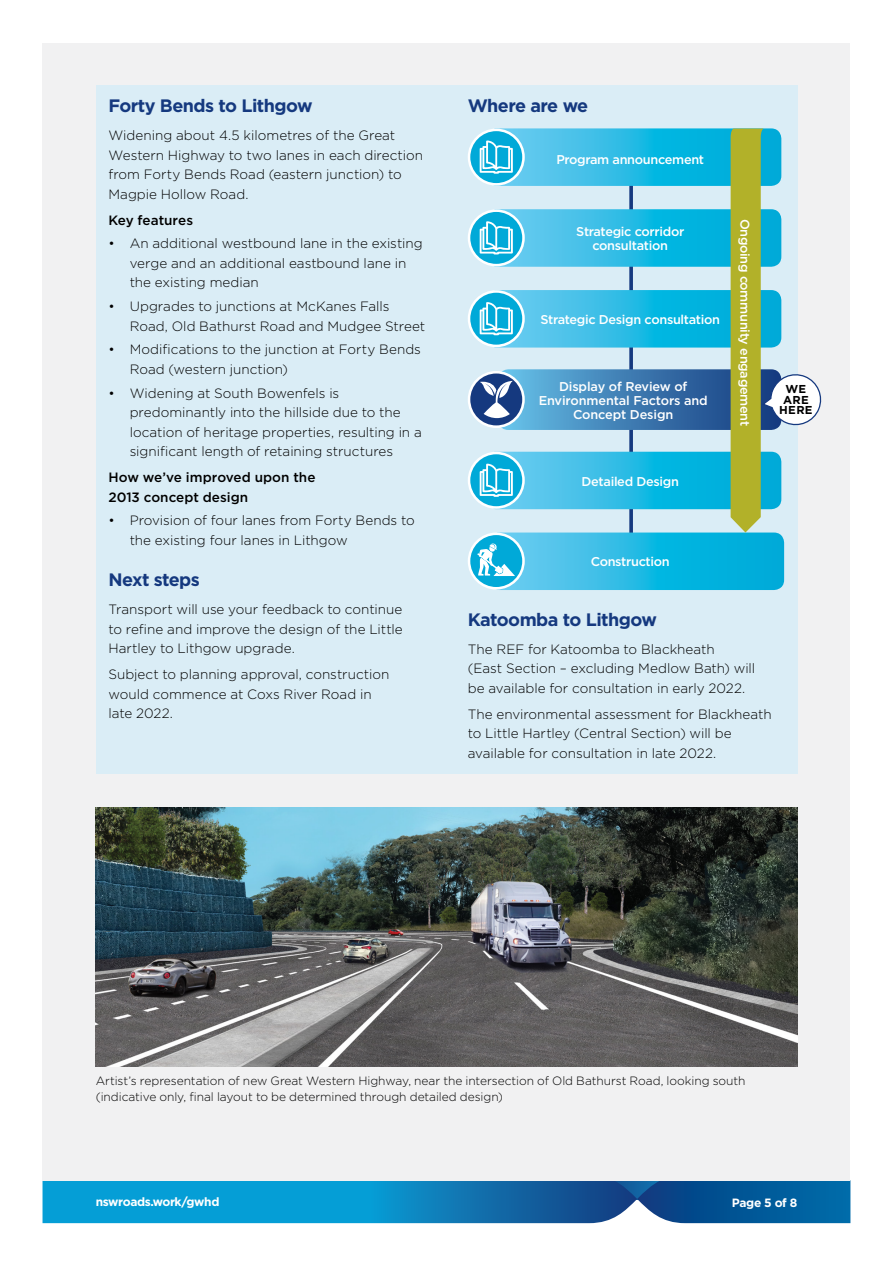
<style>
.page{position:relative;width:893px;height:1263px;background:#fff}
.page>*{position:absolute;margin:0;border:0;box-sizing:border-box;transform-origin:0 0}
._01_H2{font:700 18px "Gotham";letter-spacing:-.03em;color:#15397f}
._02_Body{font:300 13.5px/19.5px "Gotham";color:#000}
._02_BB4B{font:500 13.5px/19.5px "Gotham";color:#000}
._04_Flowchart{font:500 12.75px/14px "Gotham";letter-spacing:-.025em;color:#fff;text-align:center}
.Flowchart_Heading{font:500 12.75px "Gotham";letter-spacing:-.025em;color:#fff}
.t1{font:300 12px/15.8px "Gotham";letter-spacing:-.005em;color:#000}
.t2{font:700 12px "Gotham";letter-spacing:-.03em;color:#fff}
._04_we_are_here_text{font:700 11.55px/10.2px "Gotham";letter-spacing:.03em;color:#000;text-align:center}
</style>
<div class="page">
<svg style="left:43px;top:1181px;width:807px;height:42px;background:#0d7db8"></svg>
<div style="left:43px;top:44px;width:807px;height:1137px;background:#f1f1f2"></div>
<div style="left:96px;top:85px;width:701px;height:689px;background:#daedf6"></div>
<img style="left:96px;top:808px;width:701px;height:259px">
<svg style="left:469px;top:453px;width:54px;height:54px"></svg>
<div style="left:468px;top:452px;width:57px;height:57px;border:3px solid #fff;border-radius:50%"></div>
<svg style="left:469px;top:130px;width:54px;height:54px"></svg>
<div style="left:468px;top:129px;width:57px;height:57px;border:3px solid #fff;border-radius:50%"></div>
<svg style="left:469px;top:534px;width:54px;height:54px"></svg>
<div style="left:468px;top:532px;width:57px;height:57px;border:3px solid #fff;border-radius:50%"></div>
<svg style="left:469px;top:211px;width:54px;height:54px"></svg>
<div style="left:468px;top:209px;width:57px;height:57px;border:3px solid #fff;border-radius:50%"></div>
<svg style="left:469px;top:372px;width:54px;height:55px"></svg>
<div style="left:468px;top:371px;width:57px;height:57px;border:3px solid #fff;border-radius:50%"></div>
<svg style="left:469px;top:291px;width:54px;height:55px"></svg>
<div style="left:468px;top:290px;width:57px;height:57px;border:3px solid #fff;border-radius:50%"></div>
<svg style="left:477px;top:128px;width:345px;height:462px"></svg>
<h2 class="_01_H2" style="left:108px;top:94px;width:206px">Forty Bends to Lithgow</h2>
<p class="_02_Body" style="left:108px;top:125px;width:316px">Widening about 4.5 kilometres of the Great Western Highway to two lanes in each direction from Forty Bends Road (eastern junction) to Magpie Hollow Road.</p>
<p class="_02_BB4B" style="left:108px;top:210px;width:86px">Key features</p>
<p class="_02_Body" style="left:130px;top:233px;width:295px;text-indent:-21px">• An additional westbound lane in the existing verge and an additional eastbound lane in the existing median</p>
<p class="_02_Body" style="left:130px;top:296px;width:297px;text-indent:-21px">• Upgrades to junctions at McKanes Falls<br>Road, Old Bathurst Road and Mudgee Street</p>
<p class="_02_Body" style="left:130px;top:339px;width:293px;text-indent:-21px">• Modifications to the junction at Forty Bends<br>Road (western junction)</p>
<p class="_02_Body" style="left:130px;top:383px;width:294px;text-indent:-21px">• Widening at South Bowenfels is predominantly into the hillside due to the location of heritage properties, resulting in a significant length of retaining structures</p>
<p class="_02_BB4B" style="left:108px;top:467px;width:209px">How we’ve improved upon the<br>2013 concept design</p>
<p class="_02_Body" style="left:130px;top:510px;width:287px;text-indent:-21px">• Provision of four lanes from Forty Bends to the existing four lanes in Lithgow</p>
<h2 class="_01_H2" style="left:108px;top:568px;width:93px">Next steps</h2>
<p class="_02_Body" style="left:108px;top:599px;width:296px;text-align:justify">Transport will use your feedback to continue to refine and improve the design of the Little Hartley to Lithgow upgrade.</p>
<p class="_02_Body" style="left:108px;top:664px;width:282px">Subject to planning approval, construction would commence at Coxs River Road in late 2022.</p>
<h2 class="_01_H2" style="left:468px;top:94px;width:122px">Where are we</h2>
<p class="_04_Flowchart" style="left:556px;top:152px;width:149px">Program announcement</p>
<p class="_04_Flowchart" style="left:576px;top:224px;width:110px">Strategic corridor consultation</p>
<p class="_04_Flowchart" style="left:540px;top:312px;width:181px">Strategic Design consultation</p>
<p class="_04_Flowchart" style="left:539px;top:379px;width:171px">Display of Review of<br>Environmental Factors and<br>Concept Design</p>
<h3 class="Flowchart_Heading" style="left:753px;top:219px;width:209px;rotate:90deg">Ongoing community engagement</h3>
<p class="_04_Flowchart" style="left:582px;top:474px;width:99px">Detailed Design</p>
<p class="_04_we_are_here_text" style="left:779px;top:384px;width:35px">WE<br>ARE<br>HERE</p>
<p class="_04_Flowchart" style="left:591px;top:555px;width:81px">Construction</p>
<h2 class="_01_H2" style="left:468px;top:607px;width:191px">Katoomba to Lithgow</h2>
<p class="_02_Body" style="left:468px;top:639px;width:289px">The REF for Katoomba to Blackheath<br>(East Section – excluding Medlow Bath) will be available for consultation in early 2022.</p>
<p class="_02_Body" style="left:468px;top:704px;width:305px">The environmental assessment for Blackheath to Little Hartley (Central Section) will be available for consultation in late 2022.</p>
<p class="t1" style="left:96px;top:1072px;width:651px">Artist’s representation of new Great Western Highway, near the intersection of Old Bathurst Road, looking south (indicative only, final layout to be determined through detailed design)</p>
<p class="t2" style="left:96px;top:1193px;width:125px">nswroads.work/gwhd</p>
<p class="t2" style="left:732px;top:1195px;width:67px">Page 5 of 8</p>
</div>
